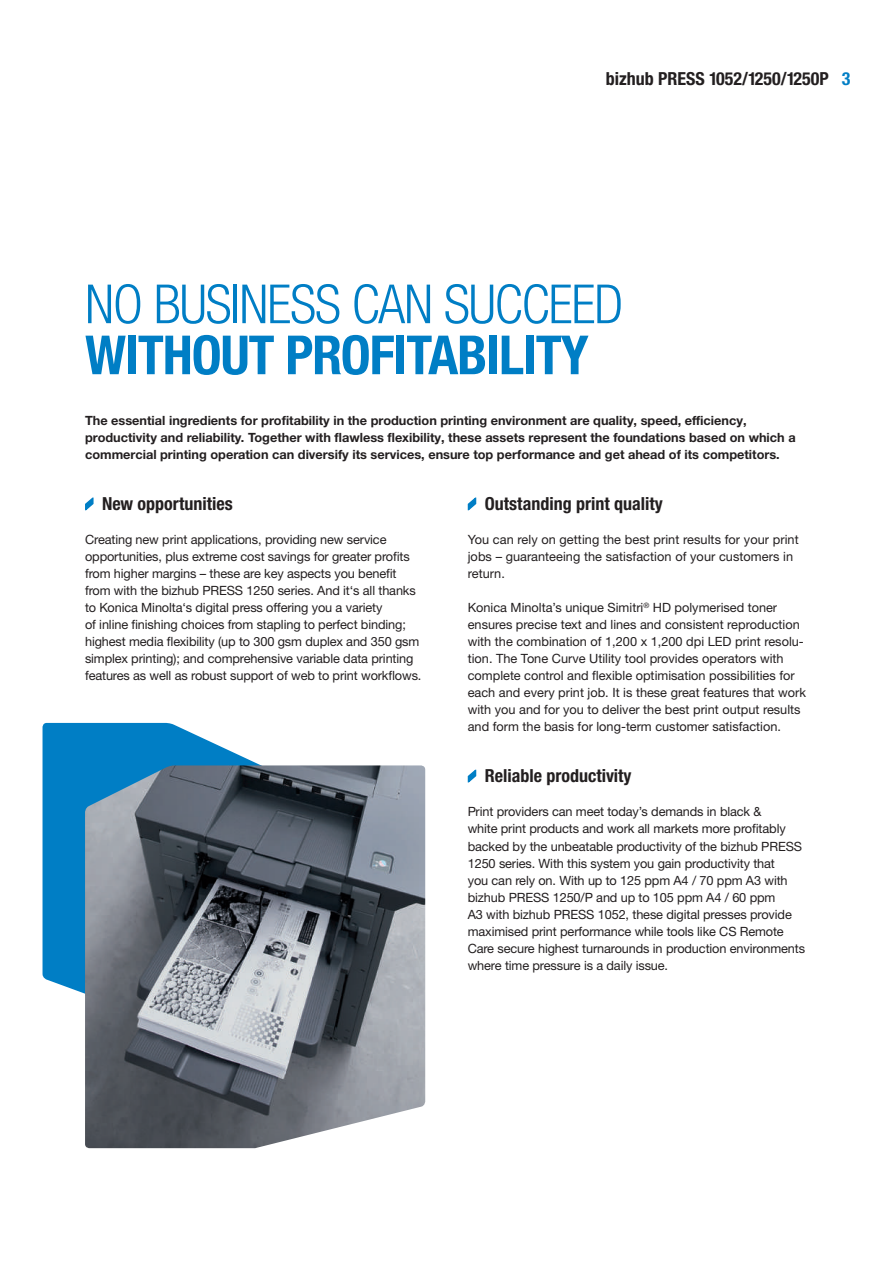
<style>
.page{position:relative;width:893px;height:1263px;background:#fff}
.page>*{position:absolute;margin:0;border:0;box-sizing:border-box;transform-origin:0 0}
.t1{font:300 condensed 54px "Helvetica Neue LTW1 G";letter-spacing:-.02em;color:#007ec5}
.t2{font:700 condensed 54px "Helvetica Neue LTW1 G";letter-spacing:-.02em;color:#007ec5}
.t3{font:700 condensed 18px "Helvetica Neue LTW1 G";color:#231f20}
.t4{font:12.75px/17px "Helvetica Neue LTW1 G";letter-spacing:-.01em;color:#231f20}
.t5{font:700 12.75px/17px "Helvetica Neue LTW1 G";color:#231f20}
.s1{color:#007ec5}
</style>
<div class="page">
<svg style="left:43px;top:723px;width:217px;height:271px;background:#1e8dcb"></svg>
<svg style="left:85px;top:497px;width:9px;height:14px"></svg>
<svg style="left:467px;top:497px;width:10px;height:14px"></svg>
<svg style="left:467px;top:769px;width:10px;height:14px"></svg>
<img style="left:85px;top:765px;width:340px;height:383px">
<h2 class="t3" style="left:606px;top:68px;width:246px">bizhub PRESS 1052/1250/1250P <span class="s1">3</span></h2>
<h1 class="t1" style="left:85px;top:273px;width:540px">NO BUSINESS CAN SUCCEED</h1>
<h1 class="t2" style="left:85px;top:323px;width:505px">WITHOUT PROFITABILITY</h1>
<p class="t5" style="left:85px;top:412px;width:712px">The essential ingredients for profitability in the production printing environment are quality, speed, efficiency, productivity and reliability. Together with flawless flexibility, these assets represent the foundations based on which a commercial printing operation can diversify its services, ensure top performance and get ahead of its competitors.</p>
<h2 class="t3" style="left:102px;top:493px;width:132px">New opportunities</h2>
<p class="t4" style="left:85px;top:531px;width:338px">Creating new print applications, providing new service opportunities, plus extreme cost savings for greater profits from higher margins – these are key aspects you benefit from with the bizhub PRESS 1250 series. And it‘s all thanks to Konica Minolta‘s digital press offering you a variety<br>of inline finishing choices from stapling to perfect binding; highest media flexibility (up to 300 gsm duplex and 350 gsm simplex printing); and comprehensive variable data printing features as well as robust support of web to print workflows.</p>
<h2 class="t3" style="left:485px;top:493px;width:179px">Outstanding print quality</h2>
<p class="t4" style="left:468px;top:531px;width:333px">You can rely on getting the best print results for your print jobs – guaranteeing the satisfaction of your customers in return.</p>
<p class="t4" style="left:468px;top:599px;width:340px">Konica Minolta’s unique Simitri<sup>®</sup> HD polymerised toner ensures precise text and lines and consistent reproduction with the combination of 1,200 x 1,200 dpi LED print resolu&shy;tion. The Tone Curve Utility tool provides operators with complete control and flexible optimisation possibilities for each and every print job. It is these great features that work with you and for you to deliver the best print output results and form the basis for long-term customer satisfaction.</p>
<h2 class="t3" style="left:485px;top:765px;width:148px">Reliable productivity</h2>
<p class="t4" style="left:468px;top:803px;width:339px">Print providers can meet today’s demands in black &amp;<br>white print products and work all markets more profitably backed by the unbeatable productivity of the bizhub PRESS 1250 series. With this system you gain productivity that<br>you can rely on. With up to 125 ppm A4 / 70 ppm A3 with bizhub PRESS 1250/P and up to 105 ppm A4 / 60 ppm<br>A3 with bizhub PRESS 1052, these digital presses provide maximised print performance while tools like CS Remote Care secure highest turnarounds in production environments where time pressure is a daily issue.</p>
</div>
